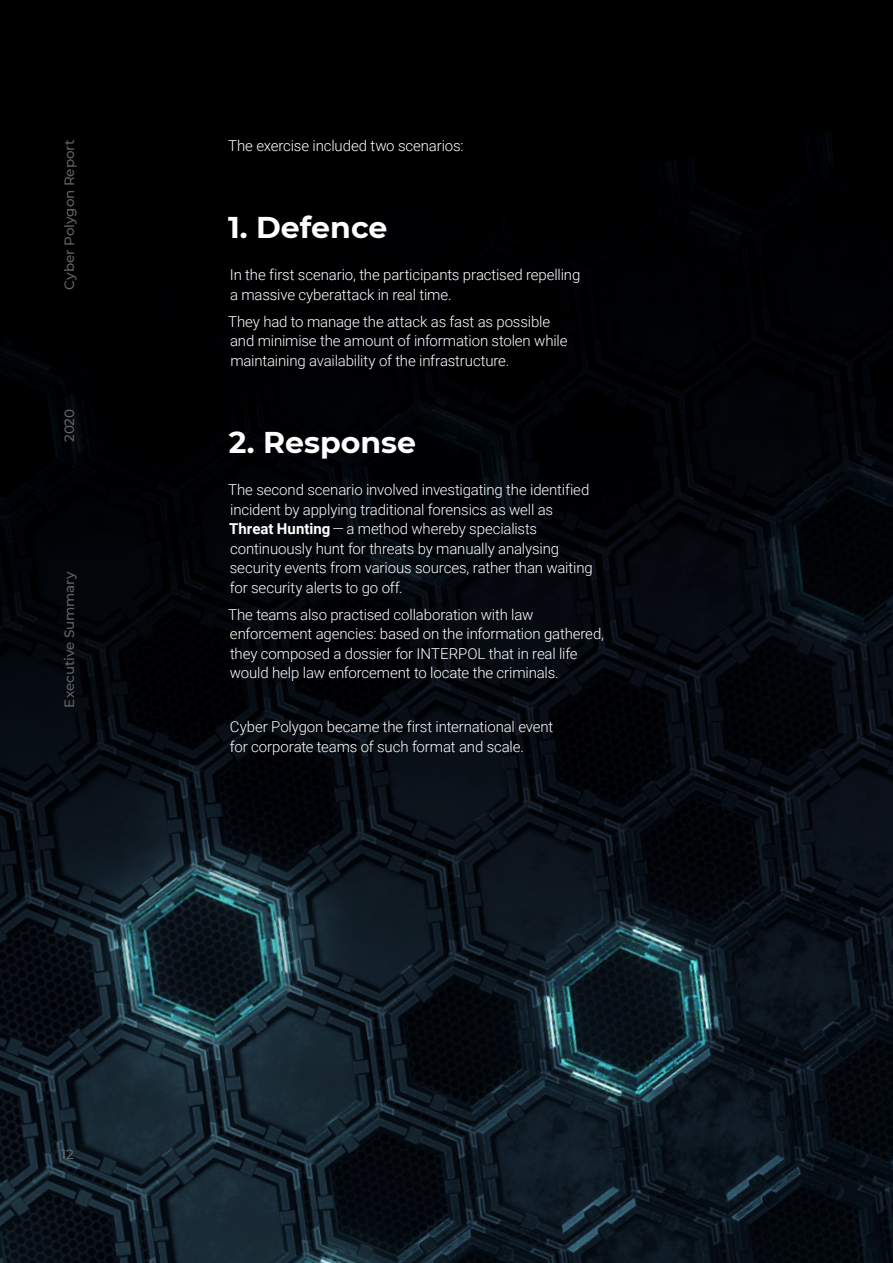
<style>
.page{position:relative;width:893px;height:1263px;background:#000}
.page>*{position:absolute;margin:0;border:0;box-sizing:border-box;transform-origin:0 0}
.t1{font:700 30px "Montserrat";color:#fff}
.t2{font:300 15px/19.5px "Roboto";letter-spacing:-.01em;color:#fff}
.t3{font:500 13.5px "Montserrat";letter-spacing:-.005em;color:#646363}
.s1{font-weight:700}
</style>
<div class="page">
<img style="left:0;top:133px;width:893px;height:1130px">
<p class="t3" style="left:60px;top:289px;width:152px;rotate:-90deg">Cyber Polygon Report</p>
<p class="t3" style="left:60px;top:442px;width:35px;rotate:-90deg">2020</p>
<p class="t3" style="left:60px;top:708px;width:138px;rotate:-90deg">Executive Summary</p>
<p class="t2" style="left:228px;top:135px;width:237px">The exercise included two scenarios:</p>
<h1 class="t1" style="left:228px;top:206px;width:161px">1. Defence</h1>
<p class="t2" style="left:230px;top:264px;width:352px">In the first scenario, the participants practised repelling a massive cyberattack in real time.</p>
<p class="t2" style="left:228px;top:311px;width:341px">They had to manage the attack as fast as possible and minimise the amount of information stolen while maintaining availability of the infrastructure.</p>
<h1 class="t1" style="left:229px;top:421px;width:189px">2. Response</h1>
<p class="t2" style="left:228px;top:479px;width:366px">The second scenario involved investigating the identified incident by applying traditional forensics as well as <span class="s1">Threat Hunting</span> — a method whereby specialists continuously hunt for threats by manually analysing security events from various sources, rather than waiting for security alerts to go off.</p>
<p class="t2" style="left:228px;top:604px;width:377px">The teams also practised collaboration with law enforcement agencies: based on the information gathered, they composed a dossier for INTERPOL that in real life would help law enforcement to locate the criminals.</p>
<p class="t2" style="left:230px;top:716px;width:325px">Cyber Polygon became the first international event for corporate teams of such format and scale.</p>
<p class="t3" style="left:61px;top:1145px;width:14px">12</p>
</div>
